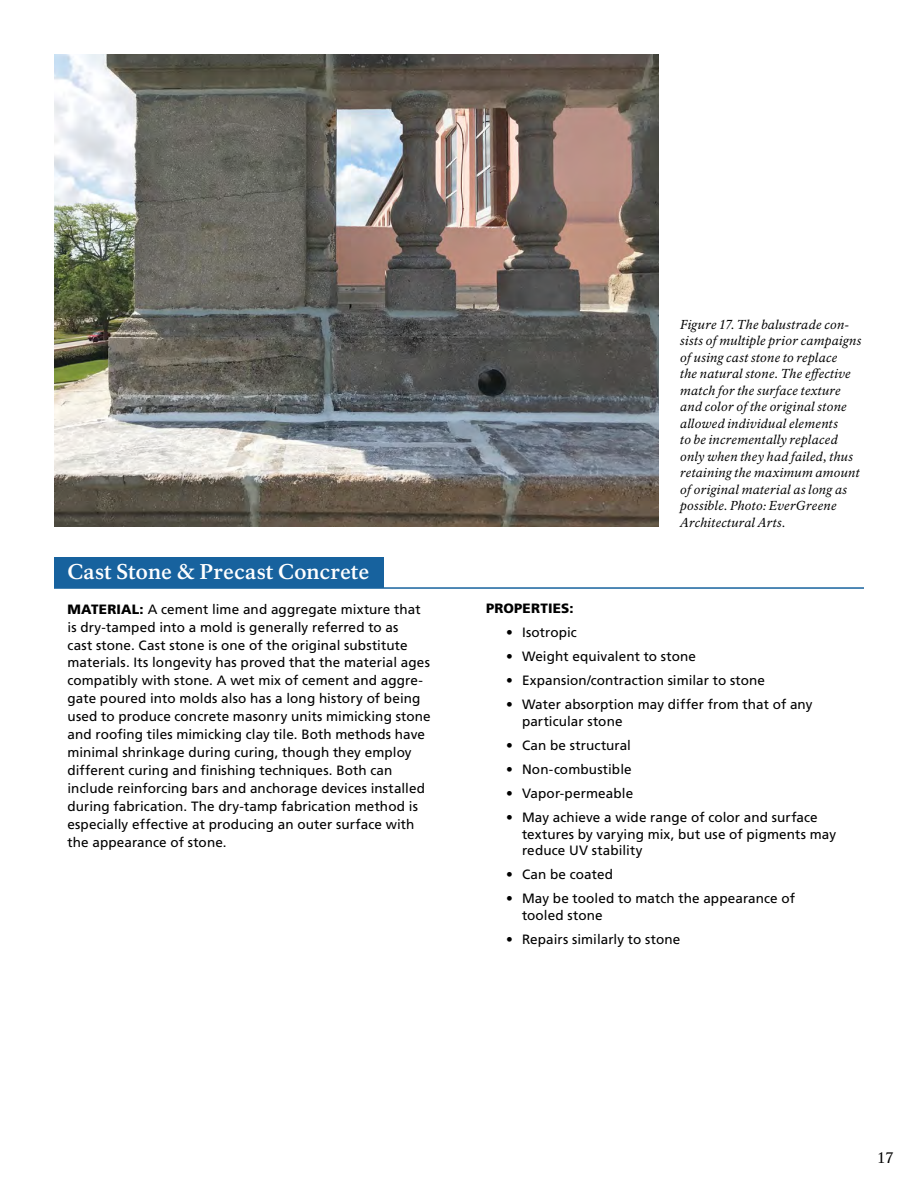
<style>
.page{position:relative;width:918px;height:1188px;background:#fff}
.page>*{position:absolute;margin:0;border:0;box-sizing:border-box;transform-origin:0 0}
._508_Potential_Subs{font:700 21px "NPS Rawlinson OT";color:#fff}
.t1{font:15px "NPS Rawlinson OT";color:#000}
._508_appendix_inset{font:13.5px/18px "Frutiger LT Std";letter-spacing:.005em;color:#000}
._508_subst_materials{font:13.5px/16.5px "Frutiger LT Std";letter-spacing:.005em;color:#000}
._508_Body_text{font:900 13.5px "Frutiger LT Std";letter-spacing:.01em;color:#000}
._508_Photo_captions{font:italic 12.75px/16.5px "NPS Rawlinson OT";letter-spacing:.02em;color:#000}
.s1{font-weight:900}
</style>
<div class="page">
<img style="left:54px;top:54px;width:604px;height:473px">
<div style="left:54px;top:558px;width:329px;height:30px;background:#17629e"></div>
<hr style="left:54px;top:587px;width:810px;height:2px;background:#17629e">
<p class="_508_Potential_Subs" style="left:68px;top:559px;width:303px">Cast Stone &amp; Precast Concrete</p>
<p class="_508_Photo_captions" style="left:680px;top:316px;width:183px">Figure 17. The balustrade con&shy;sists of multiple prior campaigns of using cast stone to replace<br>the natural stone. The effective match for the surface texture and color of the original stone allowed individual elements<br>to be incrementally replaced only when they had failed, thus retaining the maximum amount of original material as long as possible. Photo: EverGreene<br>Architectural Arts.</p>
<p class="_508_appendix_inset" style="left:68px;top:600px;width:365px"><span class="s1">MATERIAL:</span> A cement lime and aggregate mixture that is dry-tamped into a mold is generally referred to as<br>cast stone. Cast stone is one of the original substitute materials. Its longevity has proved that the material ages compatibly with stone. A wet mix of cement and aggre&shy;gate poured into molds also has a long history of being used to produce concrete masonry units mimicking stone and roofing tiles mimicking clay tile. Both methods have minimal shrinkage during curing, though they employ different curing and finishing techniques. Both can include reinforcing bars and anchorage devices installed during fabrication. The dry-tamp fabrication method is especially effective at producing an outer surface with the appearance of stone.</p>
<p class="_508_Body_text" style="left:486px;top:600px;width:89px">PROPERTIES:</p>
<p class="_508_subst_materials" style="left:506px;top:624px;width:72px">• Isotropic</p>
<p class="_508_subst_materials" style="left:506px;top:648px;width:191px">• Weight equivalent to stone</p>
<p class="_508_subst_materials" style="left:506px;top:672px;width:260px">• Expansion/contraction similar to stone</p>
<p class="_508_subst_materials" style="left:522px;top:697px;width:292px;text-indent:-16px">• Water absorption may differ from that of any particular stone</p>
<p class="_508_subst_materials" style="left:506px;top:737px;width:126px">• Can be structural</p>
<p class="_508_subst_materials" style="left:506px;top:761px;width:127px">• Non-combustible</p>
<p class="_508_subst_materials" style="left:506px;top:785px;width:128px">• Vapor-permeable</p>
<p class="_508_subst_materials" style="left:522px;top:809px;width:316px;text-indent:-16px">• May achieve a wide range of color and surface textures by varying mix, but use of pigments may reduce UV stability</p>
<p class="_508_subst_materials" style="left:506px;top:866px;width:108px">• Can be coated</p>
<p class="_508_subst_materials" style="left:522px;top:890px;width:275px;text-indent:-16px">• May be tooled to match the appearance of tooled stone</p>
<p class="_508_subst_materials" style="left:506px;top:931px;width:176px">• Repairs similarly to stone</p>
<p class="t1" style="left:878px;top:1149px;width:17px">17</p>
</div>
